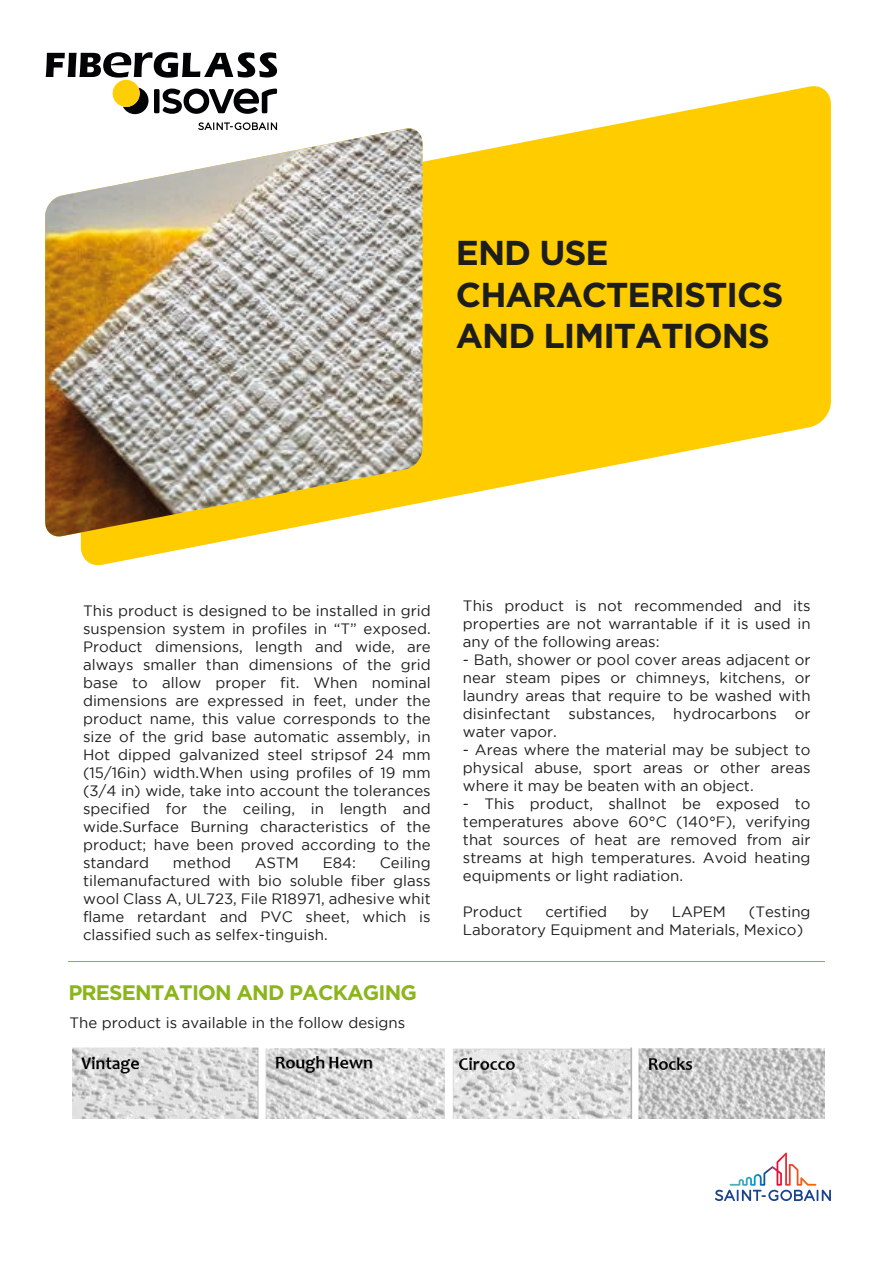
<style>
.page{position:relative;width:893px;height:1263px;background:#fff}
.page>*{position:absolute;margin:0;border:0;box-sizing:border-box;transform-origin:0 0}
.t1{font:700 34.5px/41.4px "Gotham";letter-spacing:-.03em;color:#1d1d1b}
.t2{font:700 21px "Gotham";letter-spacing:-.04em;color:#8bb41d}
.t3{font:15px/18px "Gotham";color:#1d1d1b;text-align:justify}
</style>
<div class="page">
<svg style="left:81px;top:84px;width:750px;height:482px;fill:#fc0"></svg>
<img style="left:45px;top:128px;width:377px;height:410px">
<svg style="left:715px;top:1152px;width:116px;height:49px"></svg>
<svg style="left:46px;top:52px;width:231px;height:26px"></svg>
<svg style="left:198px;top:122px;width:79px;height:8px"></svg>
<svg style="left:123px;top:88px;width:25px;height:26px"></svg>
<div style="left:154px;top:89px;width:5px;height:24px;background:#020304"></div>
<svg style="left:162px;top:89px;width:115px;height:25px"></svg>
<div style="left:113px;top:80px;width:27px;height:27px;background:#ffce07;border-radius:50%"></div>
<hr style="left:68px;top:961px;width:757px;height:1px;background:#8bb41d">
<img style="left:73px;top:1047px;width:751px;height:72px">
<h1 class="t1" style="left:456px;top:231px;width:329px">END USE<br>CHARACTERISTICS<br>AND LIMITATIONS</h1>
<p class="t3" style="left:83px;top:601px;width:349px">This product is designed to be installed in grid suspension system in profiles in “T” exposed.<br>Product dimensions, length and wide, are always smaller than dimensions of the grid base to allow proper fit. When nominal dimensions are expressed in feet, under the product name, this value corresponds to the size of the grid base automatic assembly, in Hot dipped galvanized steel stripsof 24 mm (15/16in) width.When using profiles of 19 mm (3/4 in) wide, take into account the tolerances specified for the ceiling, in length and wide.Surface Burning characteristics of the product; have been proved according to the standard</p>
<p class="t3" style="left:83px;top:853px;width:349px;text-indent:297px">Ceiling tilemanufactured with bio soluble fiber glass wool Class A, UL723, File R18971, adhesive whit flame retardant and PVC sheet, which is classified such as selfex-tinguish.</p>
<p class="t3" style="left:173px;top:853px;width:60px">method</p>
<p class="t3" style="left:255px;top:853px;width:46px">ASTM</p>
<p class="t3" style="left:323px;top:853px;width:35px">E84:</p>
<h2 class="t2" style="left:68px;top:980px;width:350px">PRESENTATION AND PACKAGING</h2>
<p class="t3" style="left:69px;top:1014px;width:337px">The product is available in the follow designs</p>
<p class="t3" style="left:463px;top:597px;width:349px">This product is not recommended and its properties are not warrantable if it is used in any of the following areas:</p>
<p class="t3" style="left:463px;top:651px;width:349px">- Bath, shower or pool cover areas adjacent or near steam pipes or chimneys, kitchens, or laundry areas that require to be washed with disinfectant substances, hydrocarbons or water vapor.</p>
<p class="t3" style="left:463px;top:741px;width:349px">- Areas where the material may be subject to physical abuse, sport areas or other areas where it may be beaten with an object.</p>
<p class="t3" style="left:463px;top:795px;width:349px">- This product, shallnot be exposed to temperatures above 60°C (140°F), verifying that sources of heat are removed from air streams at high temperatures. Avoid heating equipments or light radiation.</p>
<p class="t3" style="left:463px;top:903px;width:61px">Product</p>
<p class="t3" style="left:545px;top:903px;width:63px">certified</p>
<p class="t3" style="left:630px;top:903px;width:20px">by</p>
<p class="t3" style="left:672px;top:903px;width:56px">LAPEM</p>
<p class="t3" style="left:463px;top:903px;width:349px;text-indent:286px">(Testing<br>Laboratory Equipment and Materials, Mexico)</p>
</div>
